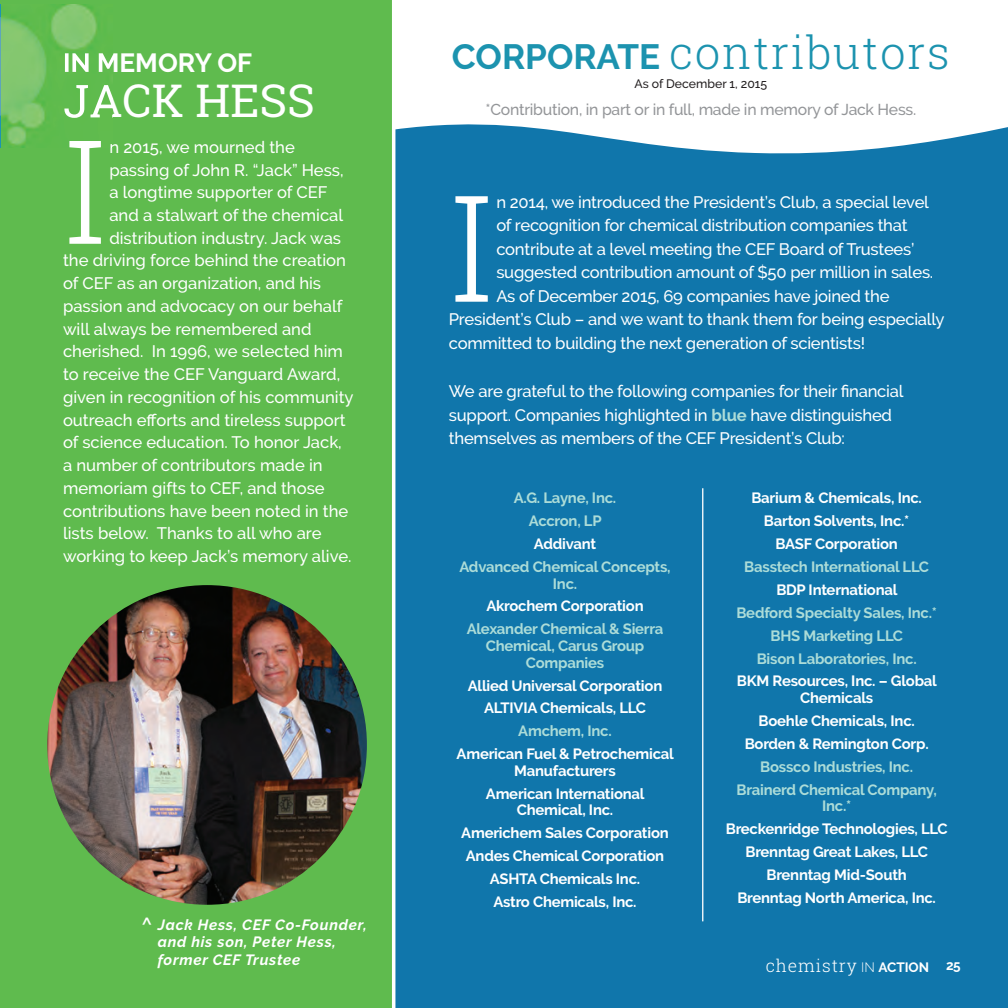
<style>
.page{position:relative;width:1008px;height:1008px;background:#fff}
.page>*{position:absolute;margin:0;border:0;box-sizing:border-box;transform-origin:0 0}
.t1{font:300 148.4px "Roboto Slab";color:#fff}
.t2{font:300 144.55px "Roboto Slab";color:#fff}
.t3{font:300 45.5px "Roboto Slab";letter-spacing:.035em;color:#1c93af}
.t4{font:45.5px "Roboto Slab";color:#fff}
.t5{font:700 26.25px "Raleway";color:#fff}
.t6{font:300 17.5px "Roboto Slab";letter-spacing:.05em;color:#fff}
.t7{font:500 16.62px/23.4px "Raleway";letter-spacing:-.015em;color:#fff}
.t8{font:500 15.75px "Raleway";letter-spacing:-.015em;color:#939598}
.t9{font:700 14.88px/22.9px "Raleway";letter-spacing:-.015em;color:#fff;text-align:center}
.t10{font:700 14.88px/22.9px "Raleway";letter-spacing:-.015em;color:#acdcd8;text-align:center}
.t11{font:italic 700 14.88px/17.5px "Raleway";letter-spacing:.05em;color:#fff}
.t12{font:700 13.65px "Raleway";color:#fff}
.t13{font:500 12.25px "Raleway";color:#231f20}
.s1{font-style:normal;font-size:17.5px}
.s2{font-family:"Raleway";font-weight:700;font-size:35px}
.s3{font-weight:700;color:#acdcd8}
.s4{font-family:"Raleway";font-size:13.65px}
.s5{font-family:"Raleway";font-weight:700;font-size:13.65px}
</style>
<div class="page">
<svg style="left:395px;top:124px;width:613px;height:71px;fill:#1076ab"></svg>
<div style="left:317px;top:195px;width:691px;height:813px;background:#1076ab"></div>
<div style="left:0;top:0;width:394px;height:1008px;background:#5fbb4e"></div>
<hr style="left:392px;top:0;width:3px;height:1008px;background:#fff">
<img style="left:47px;top:585px;width:320px;height:320px;border-radius:50%">
<hr style="left:0;top:0;width:1px;height:1008px;background:#1c93af">
<hr style="left:702px;top:488px;width:1px;height:433px;background:#fff">
<img style="left:0;top:4px;width:111px;height:144px">
<img style="left:65px;top:53px;width:47px;height:19px">
<img style="left:64px;top:85px;width:48px;height:32px">
<img style="left:69px;top:141px;width:32px;height:7px">
<h3 class="t5" style="left:63px;top:48px;width:191px">in MEMoRy oF</h3>
<h3 class="t4" style="left:63px;top:75px;width:253px">JACK HESS</h3>
<h2 class="t2" style="left:63px;top:109px;width:46px">I</h2>
<p class="t7" style="left:109px;top:135px;width:187px">n 2015, we mourned the</p>
<p class="t7" style="left:109px;top:158px;width:236px">passing of John R. “Jack” Hess,</p>
<p class="t7" style="left:109px;top:181px;width:220px">a longtime supporter of CEF</p>
<p class="t7" style="left:109px;top:203px;width:235px">and a stalwart of the chemical</p>
<p class="t7" style="left:109px;top:226px;width:233px">distribution industry. Jack was</p>
<p class="t7" style="left:63px;top:249px;width:285px">the driving force behind the creation</p>
<p class="t7" style="left:63px;top:272px;width:260px">of CEF as an organization, and his</p>
<p class="t7" style="left:63px;top:294px;width:281px">passion and advocacy on our behalf</p>
<p class="t7" style="left:63px;top:317px;width:250px">will always be remembered and</p>
<p class="t7" style="left:63px;top:340px;width:281px">cherished. In 1996, we selected him</p>
<p class="t7" style="left:63px;top:363px;width:279px">to receive the CEF Vanguard Award,</p>
<p class="t7" style="left:63px;top:385px;width:292px">given in recognition of his community</p>
<p class="t7" style="left:63px;top:408px;width:284px">outreach efforts and tireless support</p>
<p class="t7" style="left:63px;top:431px;width:280px">of science education. To honor Jack,</p>
<p class="t7" style="left:63px;top:454px;width:261px">a number of contributors made in</p>
<p class="t7" style="left:63px;top:476px;width:263px">memoriam gifts to CEF, and those</p>
<p class="t7" style="left:63px;top:499px;width:287px">contributions have been noted in the</p>
<p class="t7" style="left:63px;top:522px;width:260px">lists below. Thanks to all who are</p>
<p class="t7" style="left:63px;top:545px;width:290px">working to keep Jack’s memory alive.</p>
<p class="t11" style="left:158px;top:916px;width:211px;text-indent:-16px"><span class="s1">^</span> Jack Hess, CEF Co-Founder, and his son, Peter Hess, former CEF Trustee</p>
<h3 class="t3" style="left:452px;top:26px;width:500px"><span class="s2">coRPoRatE</span> contributors</h3>
<p class="t13" style="left:635px;top:77px;width:134px">As of December 1, 2015</p>
<p class="t8" style="left:485px;top:101px;width:432px">*Contribution, in part or in full, made in memory of Jack Hess.</p>
<h1 class="t1" style="left:449px;top:164px;width:47px">I</h1>
<p class="t7" style="left:496px;top:190px;width:434px">n 2014, we introduced the President’s Club, a special level</p>
<p class="t7" style="left:496px;top:214px;width:413px">of recognition for chemical distribution companies that</p>
<p class="t7" style="left:496px;top:237px;width:420px">contribute at a level meeting the CEF Board of Trustees’</p>
<p class="t7" style="left:496px;top:261px;width:438px">suggested contribution amount of $50 per million in sales.</p>
<p class="t7" style="left:496px;top:284px;width:395px">As of December 2015, 69 companies have joined the</p>
<p class="t7" style="left:449px;top:308px;width:497px">President’s Club – and we want to thank them for being especially</p>
<p class="t7" style="left:449px;top:331px;width:418px">committed to building the next generation of scientists!</p>
<p class="t7" style="left:449px;top:380px;width:456px">We are grateful to the following companies for their financial support. Companies highlighted in <span class="s3">blue</span> have distinguished themselves as members of the CEF President’s Club:</p>
<p class="t10" style="left:514px;top:486px;width:104px">a.G. layne, inc. accron, lP</p>
<p class="t9" style="left:534px;top:532px;width:64px">addivant</p>
<p class="t10" style="left:459px;top:558px;width:213px;line-height:16.6px">advanced chemical concepts, inc.</p>
<p class="t9" style="left:486px;top:595px;width:159px">akrochem corporation</p>
<p class="t10" style="left:467px;top:621px;width:198px;line-height:16.6px">alexander chemical &amp; sierra chemical, carus Group companies</p>
<p class="t9" style="left:468px;top:674px;width:196px">allied universal corporation altivia chemicals, llc</p>
<p class="t10" style="left:518px;top:720px;width:95px">amchem, inc.</p>
<p class="t9" style="left:457px;top:746px;width:219px;line-height:16.6px">american Fuel &amp; Petrochemical<br>Manufacturers</p>
<p class="t9" style="left:486px;top:785px;width:160px;line-height:16.6px">american international chemical, inc.</p>
<p class="t9" style="left:461px;top:822px;width:209px">americhem sales corporation andes chemical corporation ashta chemicals inc.<br>astro chemicals, inc.</p>
<p class="t9" style="left:751px;top:486px;width:172px">barium &amp; chemicals, inc. barton solvents, inc.* basF corporation</p>
<p class="t10" style="left:744px;top:555px;width:186px">basstech international llc</p>
<p class="t9" style="left:776px;top:578px;width:123px">bdP international</p>
<p class="t10" style="left:736px;top:601px;width:202px">bedford specialty sales, inc.* bhs Marketing llc<br>bison laboratories, inc.</p>
<p class="t9" style="left:737px;top:673px;width:201px;line-height:16.6px">bKM Resources, inc. – Global chemicals</p>
<p class="t9" style="left:745px;top:709px;width:186px">boehle chemicals, inc. borden &amp; Remington corp.</p>
<p class="t10" style="left:737px;top:755px;width:202px">bossco industries, inc. brainerd chemical company,</p>
<p class="t10" style="left:822px;top:795px;width:31px">inc.*</p>
<p class="t9" style="left:726px;top:818px;width:223px">breckenridge technologies, llc brenntag Great lakes, llc brenntag Mid-south<br>brenntag north america, inc.</p>
<p class="t6" style="left:766px;top:955px;width:165px">chemistry <span class="s4">IN</span> <span class="s5">action</span></p>
<p class="t12" style="left:946px;top:957px;width:16px">25</p>
</div>
